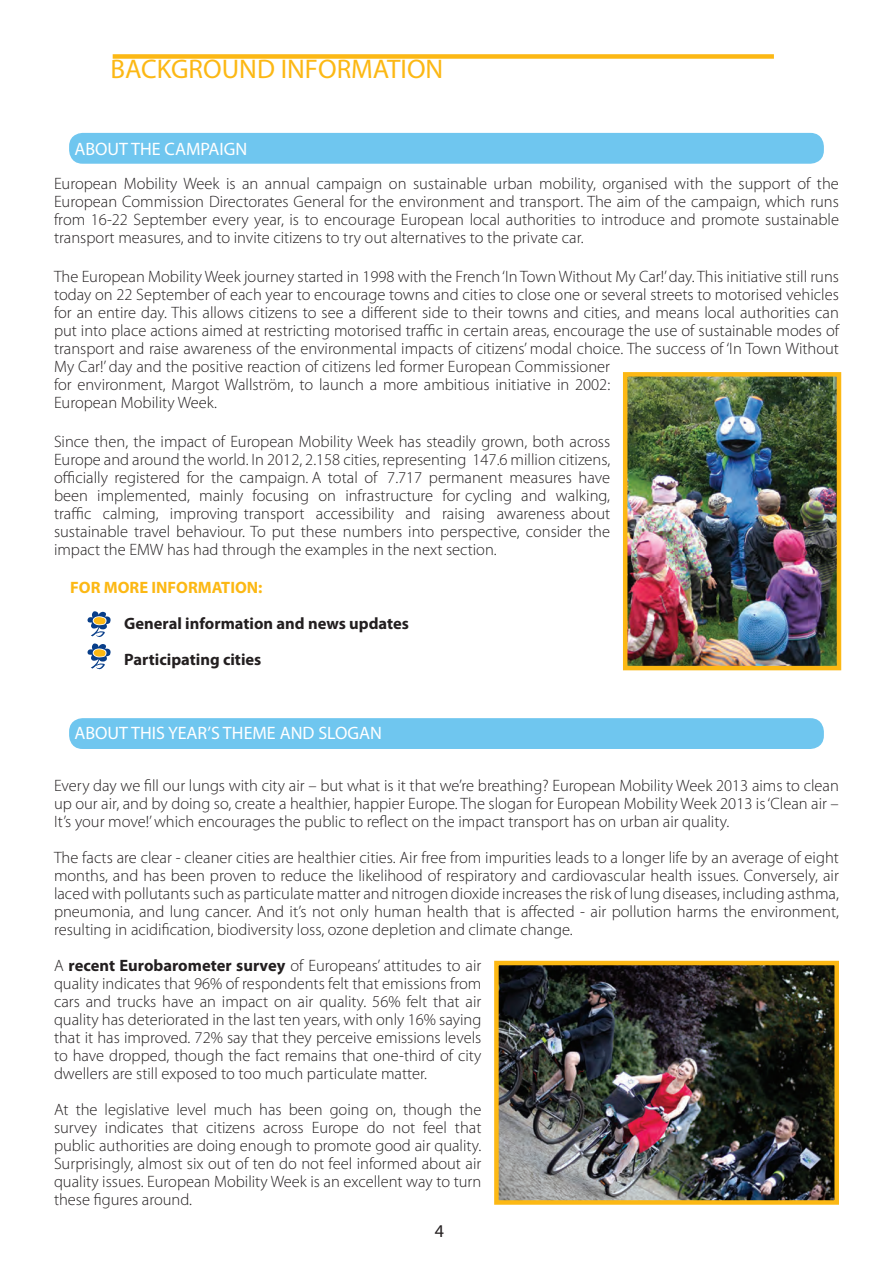
<style>
.page{position:relative;width:893px;height:1263px;background:#fff}
.page>*{position:absolute;margin:0;border:0;box-sizing:border-box;transform-origin:0 0}
.t1{font:27px "Myriad Pro";color:#fcb814}
.t2{font:18px "Myriad Pro";color:#fff}
.t3{font:18px "Myriad Pro";color:#231f20}
.t4{font:300 16.5px/18px "Myriad Pro";color:#231f20;text-align:justify}
.t5{font:700 16.5px/36px "Myriad Pro";color:#231f20}
.t6{font:700 16.5px "Myriad Pro";color:#fcb814}
.s1{font-weight:700}
</style>
<div class="page">
<div style="left:113px;top:54px;width:661px;height:5px;background:#fcb814"></div>
<div style="left:69px;top:133px;width:755px;height:31px;background:#6fc6ef;border-radius:13px"></div>
<svg style="left:87px;top:611px;width:24px;height:26px"></svg>
<svg style="left:87px;top:643px;width:24px;height:26px"></svg>
<div style="left:69px;top:718px;width:755px;height:31px;background:#6fc6ef;border-radius:13px"></div>
<img style="left:499px;top:966px;width:335px;height:234px">
<div style="left:494px;top:961px;width:345px;height:244px;border:4px solid #fcb814"></div>
<img style="left:628px;top:377px;width:208px;height:288px">
<div style="left:623px;top:372px;width:218px;height:298px;border:4px solid #fcb814"></div>
<h1 class="t1" style="left:111px;top:52px;width:334px">BACKGROUND INFORMATION</h1>
<p class="t2" style="left:74px;top:138px;width:174px">ABOUT THE CAMPAIGN</p>
<p class="t4" style="left:54px;top:174px;width:787px">European Mobility Week is an annual campaign on sustainable urban mobility, organised with the support of the European Commission Directorates General for the environment and transport. The aim of the campaign, which runs from 16-22 September every year, is to encourage European local authorities to introduce and promote sustainable transport measures, and to invite citizens to try out alternatives to the private car.</p>
<p class="t4" style="left:54px;top:267px;width:787px;text-align:left">The European Mobility Week journey started in 1998 with the French ‘In Town Without My Car!’ day. This initiative still runs today on 22 September of each year to encourage towns and cities to close one or several streets to motorised vehicles for an entire day. This allows citizens to see a different side to their towns and cities, and means local authorities can put into place actions aimed at restricting motorised traffic in certain areas, encourage the use of sustainable modes of transport and raise awareness of the environmental impacts of citizens’ modal choice. The success of ‘In Town Without My Car!’ day and the positive reaction of citizens led former European Commissioner<br>for environment, Margot Wallström, to launch a more ambitious initiative in 2002:<br>European Mobility Week.</p>
<p class="t4" style="left:54px;top:433px;width:558px">Since then, the impact of European Mobility Week has steadily grown, both across Europe and around the world. In 2012, 2.158 cities, representing 147.6 million citizens, officially registered for the campaign. A total of 7.717 permanent measures have been implemented, mainly focusing on infrastructure for cycling and walking, traffic calming, improving transport accessibility and raising awareness about sustainable travel behaviour. To put these numbers into perspective, consider the impact the EMW has had through the examples in the next section.</p>
<p class="t6" style="left:70px;top:576px;width:194px">FOR MORE INFORMATION:</p>
<p class="t5" style="left:124px;top:605px;width:286px">General information and news updates<br>Participating cities</p>
<p class="t2" style="left:74px;top:721px;width:309px">ABOUT THIS YEAR’S THEME AND SLOGAN</p>
<p class="t4" style="left:54px;top:777px;width:786px">Every day we fill our lungs with city air – but what is it that we’re breathing? European Mobility Week 2013 aims to clean up our air, and by doing so, create a healthier, happier Europe. The slogan for European Mobility Week 2013 is ‘Clean air – It’s your move!’ which encourages the public to reflect on the impact transport has on urban air quality.</p>
<p class="t4" style="left:54px;top:849px;width:786px">The facts are clear - cleaner cities are healthier cities. Air free from impurities leads to a longer life by an average of eight months, and has been proven to reduce the likelihood of respiratory and cardiovascular health issues. Conversely, air laced with pollutants such as particulate matter and nitrogen dioxide increases the risk of lung diseases, including asthma, pneumonia, and lung cancer. And it’s not only human health that is affected - air pollution harms the environment, resulting in acidification, biodiversity loss, ozone depletion and climate change.</p>
<p class="t4" style="left:54px;top:957px;width:429px">A <span class="s1">recent Eurobarometer survey</span> of Europeans’ attitudes to air quality indicates that 96% of respondents felt that emissions from cars and trucks have an impact on air quality. 56% felt that air quality has deteriorated in the last ten years, with only 16% saying that it has improved. 72% say that they perceive emissions levels to have dropped, though the fact remains that one-third of city dwellers are still exposed to too much particulate matter.</p>
<p class="t4" style="left:54px;top:1101px;width:429px">At the legislative level much has been going on, though the survey indicates that citizens across Europe do not feel that public authorities are doing enough to promote good air quality.<br>Surprisingly, almost six out of ten do not feel informed about air quality issues. European Mobility Week is an excellent way to turn these figures around.</p>
<p class="t3" style="left:435px;top:1220px;width:11px">4</p>
</div>
